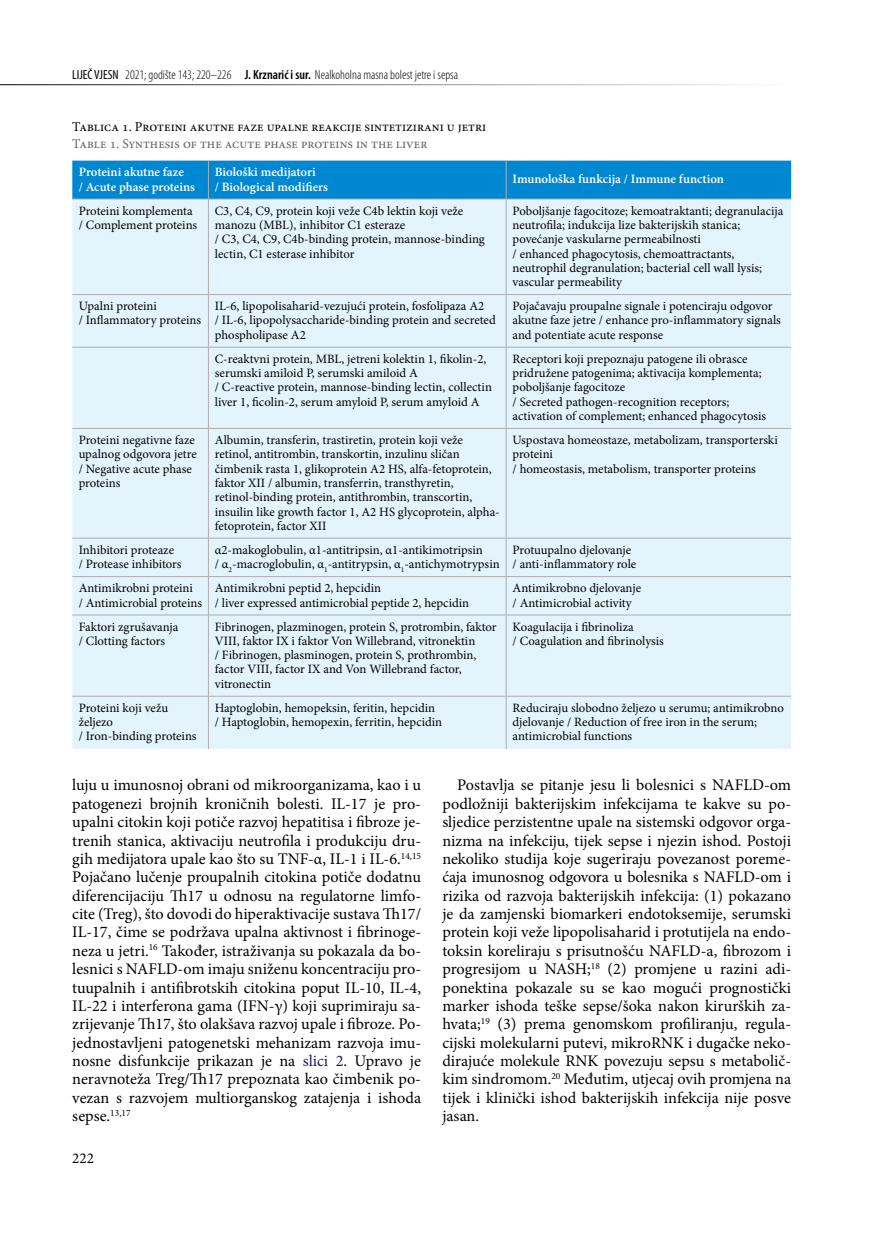
<style>
.page{position:relative;width:872px;height:1234px;background:#fff}
.page>*{position:absolute;margin:0;border:0;box-sizing:border-box;transform-origin:0 0}
.t1{font:16.2px/18.3px "Minion Pro";color:#000;text-align:justify}
.t2{font:15px "Minion Pro";color:#000}
.t3{font:13.5px "Minion Pro";color:#000}
.t4{font:13.5px "Minion Pro";color:#646365}
.t5{font:300 condensed 13.2px "Myriad Pro";color:#000}
.t6{font:12.75px/14.2px "Minion Pro";color:#000}
.t7{font:600 12.75px/14.2px "Minion Pro";color:#fff}
.s1{font-weight:400}
.s2{font-weight:600}
.s3{color:#231177}
</style>
<div class="page">
<hr style="left:0;top:84px;width:791px;height:1px;background:#000">
<div style="left:72px;top:160px;width:719px;height:39px;background:#0087d1"></div>
<div style="left:72px;top:200px;width:719px;height:548px;background:#e4f4fd"></div>
<hr style="left:208px;top:160px;width:1px;height:39px;background:#adaeb1">
<hr style="left:506px;top:160px;width:1px;height:39px;background:#adaeb1">
<hr style="left:72px;top:199px;width:136px;height:1px;background:#adaeb1">
<hr style="left:208px;top:199px;width:298px;height:1px;background:#adaeb1">
<hr style="left:208px;top:199px;width:1px;height:95px;background:#adaeb1">
<hr style="left:506px;top:199px;width:285px;height:1px;background:#adaeb1">
<hr style="left:506px;top:199px;width:1px;height:95px;background:#adaeb1">
<hr style="left:72px;top:294px;width:136px;height:1px;background:#adaeb1">
<hr style="left:208px;top:294px;width:298px;height:1px;background:#adaeb1">
<hr style="left:208px;top:295px;width:1px;height:52px;background:#adaeb1">
<hr style="left:506px;top:294px;width:285px;height:1px;background:#adaeb1">
<hr style="left:506px;top:295px;width:1px;height:52px;background:#adaeb1">
<hr style="left:72px;top:347px;width:136px;height:1px;background:#adaeb1">
<hr style="left:208px;top:347px;width:298px;height:1px;background:#adaeb1">
<hr style="left:208px;top:347px;width:1px;height:81px;background:#adaeb1">
<hr style="left:506px;top:347px;width:285px;height:1px;background:#adaeb1">
<hr style="left:506px;top:347px;width:1px;height:81px;background:#adaeb1">
<hr style="left:72px;top:428px;width:136px;height:1px;background:#adaeb1">
<hr style="left:208px;top:428px;width:298px;height:1px;background:#adaeb1">
<hr style="left:208px;top:428px;width:1px;height:109px;background:#adaeb1">
<hr style="left:506px;top:428px;width:285px;height:1px;background:#adaeb1">
<hr style="left:506px;top:428px;width:1px;height:109px;background:#adaeb1">
<hr style="left:72px;top:537px;width:136px;height:1px;background:#adaeb1">
<hr style="left:208px;top:537px;width:298px;height:1px;background:#adaeb1">
<hr style="left:208px;top:538px;width:1px;height:38px;background:#adaeb1">
<hr style="left:506px;top:537px;width:285px;height:1px;background:#adaeb1">
<hr style="left:506px;top:538px;width:1px;height:38px;background:#adaeb1">
<hr style="left:72px;top:576px;width:136px;height:1px;background:#adaeb1">
<hr style="left:208px;top:576px;width:298px;height:1px;background:#adaeb1">
<hr style="left:208px;top:577px;width:1px;height:37px;background:#adaeb1">
<hr style="left:506px;top:576px;width:285px;height:1px;background:#adaeb1">
<hr style="left:506px;top:577px;width:1px;height:37px;background:#adaeb1">
<hr style="left:72px;top:614px;width:136px;height:1px;background:#adaeb1">
<hr style="left:208px;top:614px;width:298px;height:1px;background:#adaeb1">
<hr style="left:208px;top:615px;width:1px;height:80px;background:#adaeb1">
<hr style="left:506px;top:614px;width:285px;height:1px;background:#adaeb1">
<hr style="left:506px;top:615px;width:1px;height:80px;background:#adaeb1">
<hr style="left:72px;top:695px;width:136px;height:1px;background:#adaeb1">
<hr style="left:208px;top:695px;width:298px;height:1px;background:#adaeb1">
<hr style="left:208px;top:696px;width:1px;height:52px;background:#adaeb1">
<hr style="left:506px;top:695px;width:285px;height:1px;background:#adaeb1">
<hr style="left:506px;top:696px;width:1px;height:52px;background:#adaeb1">
<p class="t5" style="left:72px;top:67px;width:387px"><span class="s1">LIJEČ VJESN</span> 2021; godište 143; 220–226 <span class="s2">J. Krznarić i sur.</span> Nealkoholna masna bolest jetre i sepsa</p>
<p class="t3" style="left:72px;top:118px;width:415px">Tablica 1. Proteini akutne faze upalne reakcije sintetizirani u jetri</p>
<p class="t4" style="left:72px;top:135px;width:357px">Table 1. Synthesis of the acute phase proteins in the liver</p>
<p class="t7" style="left:79px;top:165px;width:118px">Proteini akutne faze<br>/ Acute phase proteins</p>
<p class="t7" style="left:215px;top:165px;width:115px">Biološki medijatori<br>/ Biological modifiers</p>
<p class="t7" style="left:512px;top:172px;width:213px">Imunološka funkcija / Immune function</p>
<p class="t6" style="left:79px;top:203px;width:120px">Proteini komplementa / Complement proteins</p>
<p class="t6" style="left:215px;top:203px;width:272px">C3, C4, C9, protein koji veže C4b lektin koji veže manozu (MBL), inhibitor C1 esteraze<br>/ C3, C4, C9, C4b-binding protein, mannose-binding lectin, C1 esterase inhibitor</p>
<p class="t6" style="left:512px;top:203px;width:272px">Poboljšanje fagocitoze; kemoatraktanti; degranulacija neutrofila; indukcija lize bakterijskih stanica; povećanje vaskularne permeabilnosti<br>/ enhanced phagocytosis, chemoattractants, neutrophil degranulation; bacterial cell wall lysis; vascular permeability</p>
<p class="t6" style="left:79px;top:299px;width:124px">Upalni proteini<br>/ Inflammatory proteins</p>
<p class="t6" style="left:215px;top:299px;width:282px">IL-6, lipopolisaharid-vezujući protein, fosfolipaza A2<br>/ IL-6, lipopolysaccharide-binding protein and secreted phospholipase A2</p>
<p class="t6" style="left:512px;top:299px;width:270px">Pojačavaju proupalne signale i potenciraju odgovor akutne faze jetre / enhance pro-inflammatory signals and potentiate acute response</p>
<p class="t6" style="left:215px;top:352px;width:279px">C-reaktvni protein, MBL, jetreni kolektin 1, fikolin-2, serumski amiloid P, serumski amiloid A<br>/ C-reactive protein, mannose-binding lectin, collectin liver 1, ficolin-2, serum amyloid P, serum amyloid A</p>
<p class="t6" style="left:512px;top:352px;width:255px">Receptori koji prepoznaju patogene ili obrasce pridružene patogenima; aktivacija komplementa; poboljšanje fagocitoze<br>/ Secreted pathogen-recognition receptors; activation of complement; enhanced phagocytosis</p>
<p class="t6" style="left:79px;top:433px;width:120px">Proteini negativne faze upalnog odgovora jetre / Negative acute phase proteins</p>
<p class="t6" style="left:215px;top:433px;width:286px">Albumin, transferin, trastiretin, protein koji veže retinol, antitrombin, transkortin, inzulinu sličan čimbenik rasta 1, glikoprotein A2 HS, alfa-fetoprotein, faktor XII / albumin, transferrin, transthyretin, retinol-binding protein, antithrombin, transcortin, insuilin like growth factor 1, A2 HS glycoprotein, alpha&shy;fetoprotein, factor XII</p>
<p class="t6" style="left:512px;top:433px;width:267px">Uspostava homeostaze, metabolizam, transporterski proteini<br>/ homeostasis, metabolism, transporter proteins</p>
<p class="t6" style="left:79px;top:542px;width:104px">Inhibitori proteaze<br>/ Protease inhibitors</p>
<p class="t6" style="left:215px;top:542px;width:286px">α2-makoglobulin, α1-antitripsin, α1-antikimotripsin<br>/ α<sub>2</sub>-macroglobulin, α<sub>1</sub>-antitrypsin, α<sub>1</sub>-antichymotrypsin</p>
<p class="t6" style="left:512px;top:542px;width:125px">Protuupalno djelovanje / anti-inflammatory role</p>
<p class="t6" style="left:79px;top:581px;width:125px">Antimikrobni proteini<br>/ Antimicrobial proteins</p>
<p class="t6" style="left:215px;top:581px;width:256px">Antimikrobni peptid 2, hepcidin<br>/ liver expressed antimicrobial peptide 2, hepcidin</p>
<p class="t6" style="left:512px;top:581px;width:130px">Antimikrobno djelovanje / Antimicrobial activity</p>
<p class="t6" style="left:79px;top:619px;width:101px">Faktori zgrušavanja / Clotting factors</p>
<p class="t6" style="left:215px;top:619px;width:283px">Fibrinogen, plazminogen, protein S, protrombin, faktor VIII, faktor IX i faktor Von Willebrand, vitronektin<br>/ Fibrinogen, plasminogen, protein S, prothrombin, factor VIII, factor IX and Von Willebrand factor, vitronectin</p>
<p class="t6" style="left:512px;top:619px;width:153px">Koagulacija i fibrinoliza<br>/ Coagulation and fibrinolysis</p>
<p class="t6" style="left:79px;top:700px;width:119px">Proteini koji vežu željezo<br>/ Iron-binding proteins</p>
<p class="t6" style="left:215px;top:700px;width:229px">Haptoglobin, hemopeksin, feritin, hepcidin / Haptoglobin, hemopexin, ferritin, hepcidin</p>
<p class="t6" style="left:512px;top:700px;width:273px">Reduciraju slobodno željezo u serumu; antimikrobno djelovanje / Reduction of free iron in the serum; antimicrobial functions</p>
<p class="t1" style="left:72px;top:776px;width:350px">luju u imunosnoj obrani od mikroorganizama, kao i u patogenezi brojnih kroničnih bolesti. IL-17 je pro&shy;upalni citokin koji potiče razvoj hepatitisa i fibroze je&shy;trenih stanica, aktivaciju neutrofila i produkciju dru&shy;gih medijatora upale kao što su TNF-α, IL-1 i IL-6.<sup>14,15<br></sup>Pojačano lučenje proupalnih citokina potiče dodatnu diferencijaciju Th17 u odnosu na regulatorne limfo&shy;cite (Treg), što dovodi do hiperaktivacije sustava Th17/ IL-17, čime se podržava upalna aktivnost i fibrinoge&shy;neza u jetri.<sup>16</sup> Također, istraživanja su pokazala da bo&shy;lesnici s NAFLD-om imaju sniženu koncentraciju pro&shy;tuupalnih i antifibrotskih citokina poput IL-10, IL-4, IL-22 i interferona gama (IFN-γ) koji suprimiraju sa&shy;zrijevanje Th17, što olakšava razvoj upale i fibroze. Po&shy;jednostavljeni patogenetski mehanizam razvoja imu&shy;nosne disfunkcije prikazan je na <span class="s3">slici 2</span>. Upravo je neravnoteža Treg/Th17 prepoznata kao čimbenik po&shy;vezan s razvojem multiorganskog zatajenja i ishoda sepse.<sup>13,17</sup></p>
<p class="t1" style="left:442px;top:776px;width:350px;text-indent:15px">Postavlja se pitanje jesu li bolesnici s NAFLD-om podložniji bakterijskim infekcijama te kakve su po&shy;sljedice perzistentne upale na sistemski odgovor orga&shy;nizma na infekciju, tijek sepse i njezin ishod. Postoji nekoliko studija koje sugeriraju povezanost poreme&shy;ćaja imunosnog odgovora u bolesnika s NAFLD-om i rizika od razvoja bakterijskih infekcija: (1) pokazano je da zamjenski biomarkeri endotoksemije, serumski protein koji veže lipopolisaharid i protutijela na endo&shy;toksin koreliraju s prisutnošću NAFLD-a, fibrozom i progresijom u NASH;<sup>18</sup> (2) promjene u razini adi&shy;ponektina pokazale su se kao mogući prognostički marker ishoda teške sepse/šoka nakon kirurških za&shy;hvata;<sup>19</sup> (3) prema genomskom profiliranju, regula&shy;cijski molekularni putevi, mikroRNK i dugačke neko&shy;dirajuće molekule RNK povezuju sepsu s metabolič&shy;kim sindromom.<sup>20</sup> Međutim, utjecaj ovih promjena na tijek i klinički ishod bakterijskih infekcija nije posve jasan.</p>
<p class="t2" style="left:72px;top:1147px;width:23px">222</p>
</div>
